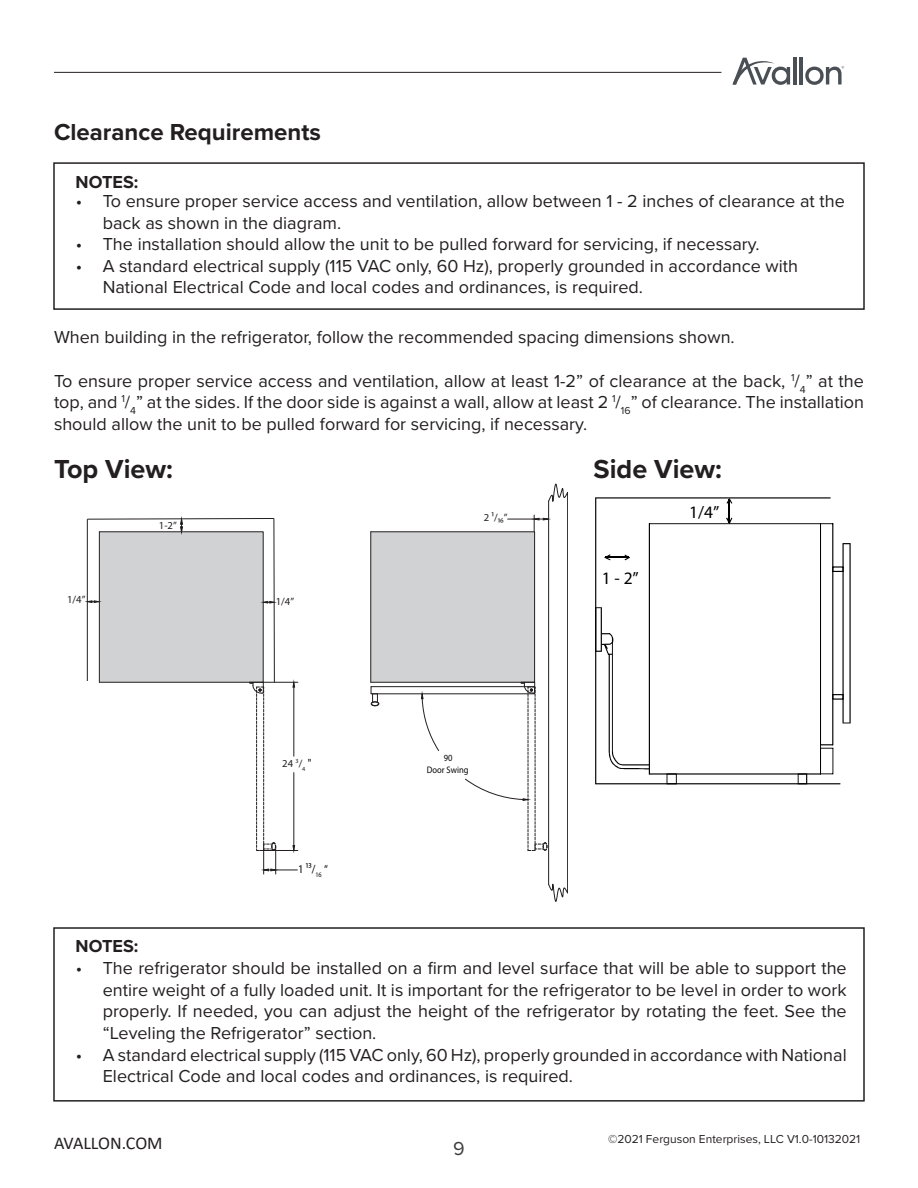
<style>
.page{position:relative;width:918px;height:1188px;background:#fff}
.page>*{position:absolute;margin:0;border:0;box-sizing:border-box;transform-origin:0 0}
.Non_TOC_Heading{font:700 27px "Proxima Nova";color:#231f20}
.Heading_2{font:700 24px "Proxima Nova";color:#231f20}
.t1{font:19.5px "Proxima Nova";color:#3e3e3f}
.t2{font:18px/21.6px "Proxima Nova";color:#231f20}
.t3{font:700 18px "Proxima Nova";color:#231f20}
.t4{font:18px "Calibri";letter-spacing:-.005em;color:#231f20}
.t5{font:17.55px "Myriad Pro";color:#000}
.t6{font:12px "Proxima Nova";color:#231f20}
.t7{font:11.85px "Myriad Pro";color:#050504;scale:.9 1}
.t8{font:10.65px "Myriad Pro";color:#211e1e}
.t9{font:9.45px/12.5px "Myriad Pro";color:#050504;text-align:center;scale:.9 1}
.t10{font:5.85px "Proxima Nova";color:#494f54}
.s1{font-size:11.85px;color:#050504}
</style>
<div class="page">
<hr style="left:793px;top:57px;width:4px;height:27px;background:#494f54">
<hr style="left:800px;top:57px;width:3px;height:27px;background:#494f54">
<svg style="left:733px;top:58px;width:109px;height:27px"></svg>
<hr style="left:54px;top:72px;width:667px;height:1px;background:#231f20">
<div style="left:371px;top:532px;width:164px;height:151px;background:#d1d2d4;border:1px solid #231f20"></div>
<hr style="left:371px;top:532px;width:1px;height:150px;background:#231f20">
<hr style="left:371px;top:694px;width:163px;height:1px;background:#231f20">
<hr style="left:371px;top:686px;width:163px;height:1px;background:#231f20">
<svg style="left:371px;top:686px;width:8px;height:20px"></svg>
<svg style="left:421px;top:693px;width:18px;height:58px"></svg>
<hr style="left:260px;top:850px;width:38px;height:1px;background:#231f20">
<hr style="left:263px;top:682px;width:35px;height:1px;background:#231f20">
<svg style="left:465px;top:484px;width:103px;height:418px"></svg>
<svg style="left:87px;top:518px;width:210px;height:356px"></svg>
<svg style="left:595px;top:498px;width:256px;height:286px"></svg>
<div style="left:53px;top:927px;width:812px;height:175px;border:2px solid #231f20"></div>
<div style="left:53px;top:162px;width:812px;height:148px;border:2px solid #231f20"></div>
<p class="Heading_2" style="left:54px;top:115px;width:268px">Clearance Requirements</p>
<p class="t3" style="left:76px;top:169px;width:64px">NOTES:</p>
<p class="t10" style="left:841px;top:64px;width:4px">®</p>
<p class="t2" style="left:103px;top:189px;width:744px;text-indent:-27px">• To ensure proper service access and ventilation, allow between 1 - 2 inches of clearance at the back as shown in the diagram.</p>
<p class="t2" style="left:76px;top:233px;width:686px">• The installation should allow the unit to be pulled forward for servicing, if necessary.</p>
<p class="t2" style="left:103px;top:254px;width:697px;text-indent:-27px">• A standard electrical supply (115 VAC only, 60 Hz), properly grounded in accordance with<br>National Electrical Code and local codes and ordinances, is required.</p>
<p class="t2" style="left:54px;top:326px;width:682px">When building in the refrigerator, follow the recommended spacing dimensions shown.</p>
<p class="t2" style="left:54px;top:369px;width:812px;text-align:justify">To ensure proper service access and ventilation, allow at least 1-2” of clearance at the back, <sup>1</sup>/<sub>4</sub>” at the top, and <sup>1</sup>/<sub>4</sub>” at the sides. If the door side is against a wall, allow at least 2 <sup>1</sup>/<sub>16</sub>” of clearance. The installation should allow the unit to be pulled forward for servicing, if necessary.</p>
<p class="Non_TOC_Heading" style="left:54px;top:449px;width:121px">Top View:</p>
<p class="Non_TOC_Heading" style="left:594px;top:449px;width:130px">Side View:</p>
<p class="t8" style="left:159px;top:519px;width:19px">1-2”</p>
<p class="t8" style="left:67px;top:593px;width:20px">1/4”</p>
<p class="t8" style="left:276px;top:595px;width:20px">1/4”</p>
<p class="t8" style="left:282px;top:757px;width:31px">24 <sup>3</sup>/<sub>4</sub> <span class="s1">"</span></p>
<p class="t7" style="left:298px;top:862px;width:34px">1 13/<sub>16</sub> “</p>
<p class="t8" style="left:484px;top:511px;width:25px">2 1/16”</p>
<p class="t9" style="left:427px;top:751px;width:48px">90<br>Door Swing</p>
<p class="t5" style="left:602px;top:567px;width:38px">1 - 2”</p>
<p class="t5" style="left:689px;top:501px;width:32px">1/4”</p>
<p class="t3" style="left:76px;top:933px;width:64px">NOTES:</p>
<p class="t2" style="left:103px;top:957px;width:746px;text-align:justify;text-indent:-27px">• The refrigerator should be installed on a firm and level surface that will be able to support the entire weight of a fully loaded unit. It is important for the refrigerator to be level in order to work properly. If needed, you can adjust the height of the refrigerator by rotating the feet. See the “Leveling the Refrigerator” section.</p>
<p class="t2" style="left:103px;top:1043px;width:746px;text-indent:-27px">• A standard electrical supply (115 VAC only, 60 Hz), properly grounded in accordance with National<br>Electrical Code and local codes and ordinances, is required.</p>
<p class="t4" style="left:54px;top:1131px;width:110px">AVALLON.COM</p>
<p class="t6" style="left:608px;top:1131px;width:254px">©2021 Ferguson Enterprises, LLC V1.0-10132021</p>
<p class="t1" style="left:453px;top:1134px;width:13px">9</p>
</div>
